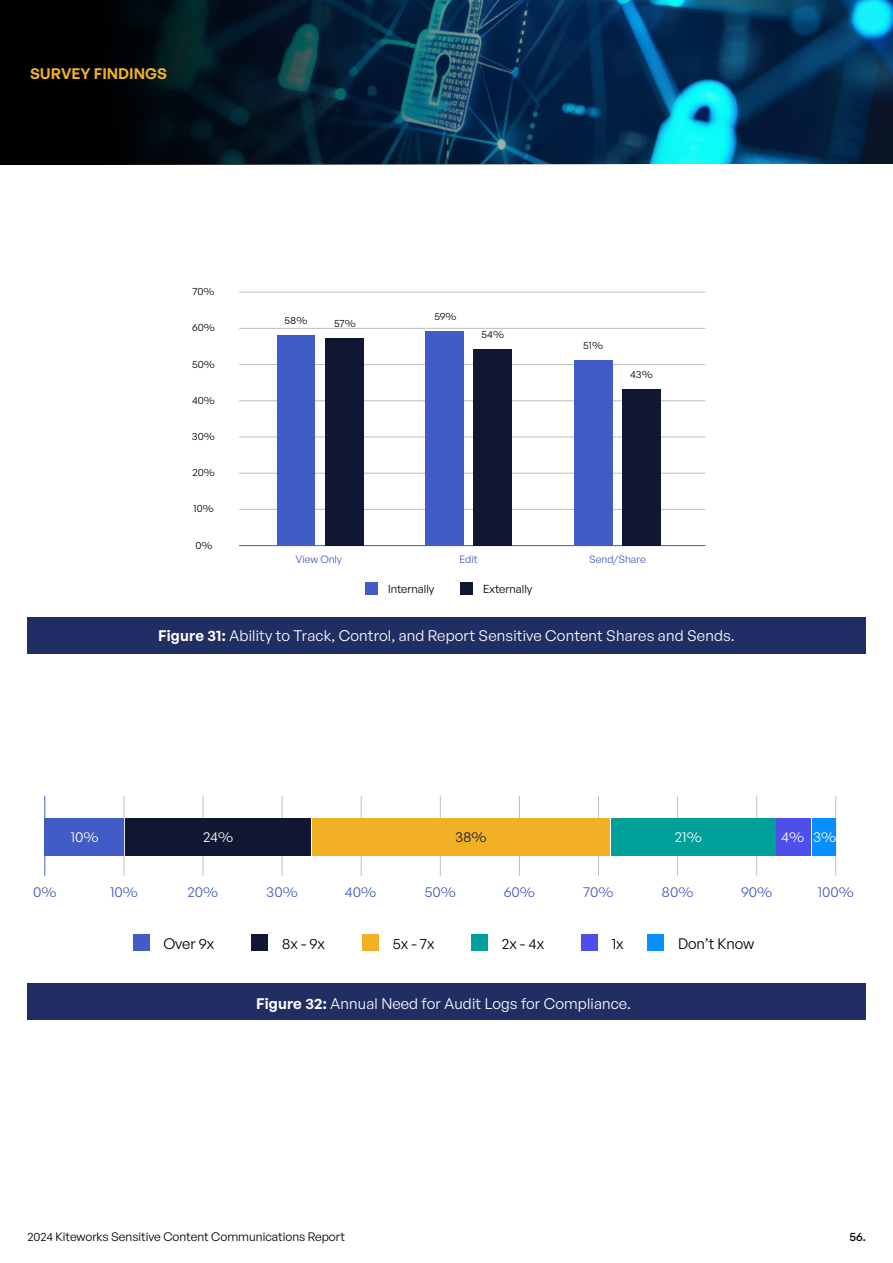
<style>
.page{position:relative;width:893px;height:1263px;background:#fff}
.page>*{position:absolute;margin:0;border:0;box-sizing:border-box;transform-origin:0 0}
.t1{font:15px "General Sans";letter-spacing:.01em;color:#fff}
.t2{font:600 15px "General Sans";color:#f2b125}
.t3{font:14.85px "General Sans";color:#020202}
.t4{font:14.4px "General Sans";color:#425cc7}
.t5{font:14.4px "General Sans";color:#fff}
.t6{font:14.4px "General Sans";color:#111732}
.t7{font:12px "General Sans";color:#000}
.t8{font:500 12px "General Sans";color:#000}
.t9{font:11.25px "General Sans";color:#020202}
.t10{font:10.35px "General Sans";color:#000}
.t11{font:10.35px "General Sans";color:#425cc7}
.s1{font-weight:600}
</style>
<div class="page">
<div style="left:27px;top:617px;width:839px;height:37px;background:#212e63"></div>
<div style="left:460px;top:582px;width:13px;height:13px;background:#111732"></div>
<div style="left:365px;top:582px;width:13px;height:13px;background:#425cc7"></div>
<hr style="left:239px;top:509px;width:466px;height:1px;background:#bcbec0">
<hr style="left:239px;top:473px;width:466px;height:1px;background:#bcbec0">
<hr style="left:239px;top:437px;width:466px;height:1px;background:#bcbec0">
<hr style="left:239px;top:400px;width:466px;height:1px;background:#bcbec0">
<hr style="left:239px;top:364px;width:466px;height:1px;background:#bcbec0">
<hr style="left:239px;top:328px;width:466px;height:1px;background:#bcbec0">
<hr style="left:239px;top:292px;width:466px;height:1px;background:#bcbec0">
<hr style="left:239px;top:545px;width:466px;height:1px;background:#425cc7">
<div style="left:277px;top:335px;width:38px;height:211px;background:#425cc7"></div>
<div style="left:325px;top:338px;width:38px;height:208px;background:#111732"></div>
<div style="left:426px;top:331px;width:38px;height:215px;background:#425cc7"></div>
<div style="left:474px;top:349px;width:38px;height:197px;background:#111732"></div>
<div style="left:574px;top:360px;width:38px;height:186px;background:#425cc7"></div>
<div style="left:622px;top:389px;width:38px;height:157px;background:#111732"></div>
<svg style="left:0;top:0;width:893px;height:164px;background:#052c43"></svg>
<div style="left:28px;top:984px;width:838px;height:36px;background:#212e63"></div>
<hr style="left:45px;top:796px;width:1px;height:80px;background:#425cc7">
<hr style="left:203px;top:796px;width:1px;height:80px;background:#bcbec0">
<hr style="left:124px;top:796px;width:1px;height:80px;background:#bcbec0">
<hr style="left:361px;top:796px;width:1px;height:80px;background:#bcbec0">
<hr style="left:282px;top:796px;width:1px;height:80px;background:#bcbec0">
<hr style="left:519px;top:796px;width:1px;height:80px;background:#bcbec0">
<hr style="left:440px;top:796px;width:1px;height:80px;background:#bcbec0">
<hr style="left:677px;top:796px;width:1px;height:80px;background:#bcbec0">
<hr style="left:598px;top:796px;width:1px;height:80px;background:#bcbec0">
<hr style="left:756px;top:796px;width:1px;height:80px;background:#bcbec0">
<hr style="left:835px;top:796px;width:1px;height:80px;background:#bcbec0">
<div style="left:45px;top:818px;width:79px;height:38px;background:#425cc7"></div>
<div style="left:125px;top:818px;width:185px;height:38px;background:#111732"></div>
<div style="left:312px;top:818px;width:297px;height:38px;background:#f2b125"></div>
<div style="left:611px;top:818px;width:164px;height:38px;background:#00a19b"></div>
<div style="left:776px;top:818px;width:35px;height:38px;background:#4e4feb"></div>
<div style="left:133px;top:934px;width:17px;height:17px;background:#425cc7"></div>
<div style="left:251px;top:934px;width:17px;height:17px;background:#111732"></div>
<div style="left:362px;top:934px;width:17px;height:17px;background:#f2b125"></div>
<div style="left:471px;top:934px;width:17px;height:17px;background:#00a19b"></div>
<div style="left:581px;top:934px;width:17px;height:17px;background:#4e4feb"></div>
<div style="left:647px;top:934px;width:17px;height:17px;background:#068fff"></div>
<div style="left:812px;top:818px;width:24px;height:38px;background:#068fff"></div>
<p class="t2" style="left:30px;top:64px;width:139px">SURVEY FINDINGS</p>
<p class="t10" style="left:192px;top:285px;width:24px">70%</p>
<p class="t10" style="left:192px;top:321px;width:24px">60%</p>
<p class="t10" style="left:192px;top:357px;width:24px">50%</p>
<p class="t10" style="left:192px;top:393px;width:24px">40%</p>
<p class="t10" style="left:192px;top:430px;width:24px">30%</p>
<p class="t10" style="left:192px;top:466px;width:24px">20%</p>
<p class="t10" style="left:194px;top:502px;width:22px">10%</p>
<p class="t10" style="left:195px;top:538px;width:19px">0%</p>
<p class="t10" style="left:285px;top:313px;width:24px">58%</p>
<p class="t10" style="left:334px;top:317px;width:23px">57%</p>
<p class="t10" style="left:434px;top:310px;width:24px">59%</p>
<p class="t10" style="left:482px;top:328px;width:24px">54%</p>
<p class="t10" style="left:583px;top:339px;width:21px">51%</p>
<p class="t10" style="left:630px;top:368px;width:24px">43%</p>
<p class="t11" style="left:295px;top:553px;width:48px">View Only</p>
<p class="t11" style="left:459px;top:553px;width:20px">Edit</p>
<p class="t9" style="left:388px;top:582px;width:48px">Internally</p>
<p class="t9" style="left:483px;top:582px;width:51px">Externally</p>
<p class="t11" style="left:589px;top:553px;width:58px">Send/Share</p>
<p class="t1" style="left:158px;top:626px;width:578px"><span class="s1">Figure 31:</span> Ability to Track, Control, and Report Sensitive Content Shares and Sends.</p>
<p class="t5" style="left:71px;top:827px;width:29px">10%</p>
<p class="t5" style="left:203px;top:827px;width:32px">24%</p>
<p class="t6" style="left:455px;top:827px;width:33px">38%</p>
<p class="t5" style="left:675px;top:827px;width:28px">21%</p>
<p class="t5" style="left:781px;top:827px;width:25px">4%</p>
<p class="t5" style="left:813px;top:827px;width:25px">3%</p>
<p class="t4" style="left:33px;top:883px;width:25px">0%</p>
<p class="t4" style="left:110px;top:883px;width:29px">10%</p>
<p class="t4" style="left:188px;top:883px;width:32px">20%</p>
<p class="t4" style="left:266px;top:883px;width:33px">30%</p>
<p class="t4" style="left:345px;top:883px;width:33px">40%</p>
<p class="t4" style="left:425px;top:883px;width:33px">50%</p>
<p class="t4" style="left:504px;top:883px;width:33px">60%</p>
<p class="t4" style="left:583px;top:883px;width:32px">70%</p>
<p class="t4" style="left:662px;top:883px;width:33px">80%</p>
<p class="t4" style="left:741px;top:883px;width:33px">90%</p>
<p class="t4" style="left:818px;top:883px;width:38px">100%</p>
<p class="t3" style="left:163px;top:934px;width:52px">Over 9x</p>
<p class="t3" style="left:282px;top:934px;width:45px">8x - 9x</p>
<p class="t3" style="left:393px;top:934px;width:43px">5x - 7x</p>
<p class="t3" style="left:502px;top:934px;width:44px">2x - 4x</p>
<p class="t3" style="left:612px;top:934px;width:13px">1x</p>
<p class="t3" style="left:678px;top:934px;width:78px">Don’t Know</p>
<p class="t1" style="left:256px;top:994px;width:376px"><span class="s1">Figure 32:</span> Annual Need for Audit Logs for Compliance.</p>
<p class="t7" style="left:27px;top:1229px;width:319px">2024 Kiteworks Sensitive Content Communications Report</p>
<p class="t8" style="left:850px;top:1229px;width:18px">56.</p>
</div>
